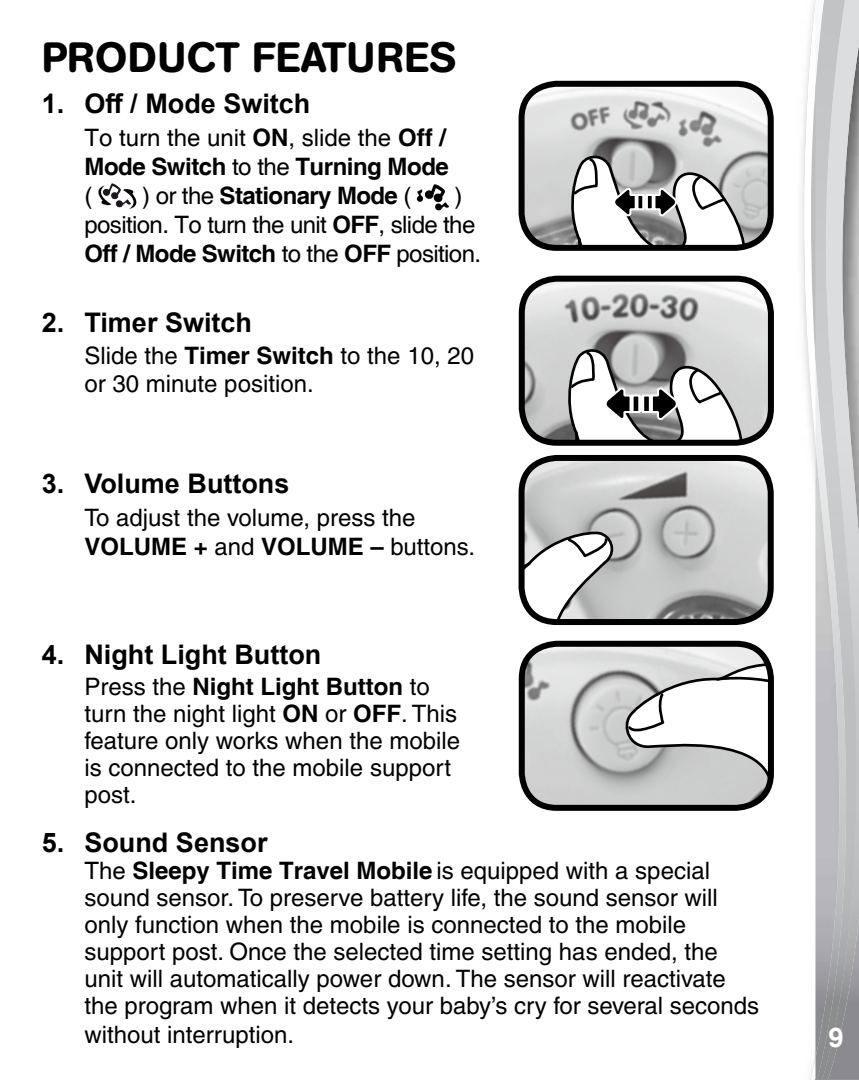
<style>
.page{position:relative;width:859px;height:1080px;background:#fff}
.page>*{position:absolute;margin:0;border:0;box-sizing:border-box;transform-origin:0 0}
.t1{font:500 42px "AG Book Rounded";letter-spacing:.02em;color:#000}
.t2{font:700 27px "Arial";color:#000}
.t3{font:700 27px "Helvetica";color:#fff}
.t4{font:500 24px/27.3px "Helvetica";color:#000}
.t5{font:24px/28.8px "Helvetica";letter-spacing:-.025em;color:#000;text-align:justify}
.t6{font:700 24px "Helvetica";letter-spacing:-.025em;color:#000}
.s1{font-weight:700}
.s2{font-weight:400}
</style>
<div class="page">
<svg style="left:803px;top:0;width:12px;height:1080px"></svg>
<img style="left:849px;top:0;width:10px;height:1079px">
<img style="left:815px;top:0;width:34px;height:1079px">
<hr style="left:815px;top:1079px;width:44px;height:1px;background:#949495">
<svg style="left:98px;top:183px;width:39px;height:26px"></svg>
<svg style="left:416px;top:184px;width:33px;height:27px"></svg>
<img style="left:522px;top:279px;width:245px;height:160px">
<div style="left:519px;top:276px;width:255px;height:170px;border:6px solid #000;border-radius:35px"></div>
<svg style="left:559px;top:344px;width:212px;height:99px"></svg>
<img style="left:522px;top:462px;width:245px;height:156px">
<svg style="left:522px;top:532px;width:124px;height:90px"></svg>
<div style="left:519px;top:455px;width:255px;height:170px;border:6px solid #000;border-radius:35px"></div>
<img style="left:522px;top:647px;width:96px;height:157px">
<svg style="left:618px;top:644px;width:149px;height:160px"></svg>
<div style="left:519px;top:641px;width:255px;height:170px;border:6px solid #000;border-radius:35px"></div>
<img style="left:522px;top:84px;width:245px;height:164px">
<div style="left:519px;top:81px;width:255px;height:170px;border:6px solid #000;border-radius:35px"></div>
<svg style="left:562px;top:150px;width:209px;height:98px"></svg>
<h1 class="t1" style="left:42px;top:33px;width:416px">PRODUCT FEATURES</h1>
<p class="t2" style="left:42px;top:85px;width:270px">1. Off / Mode Switch</p>
<p class="t5" style="left:84px;top:124px;width:366px">To turn the unit <span class="s1">ON</span>, slide the <span class="s1">Off / Mode Switch</span> to the <span class="s1">Turning Mode </span>(</p>
<p class="t6" style="left:142px;top:181px;width:271px"><span class="s2">) or the</span> Stationary Mode <span class="s2">(</span></p>
<p class="t5" style="left:84px;top:182px;width:398px;text-align:left;text-indent:370px">) position. To turn the unit <span class="s1">OFF</span>, slide the<br><span class="s1">Off / Mode Switch</span> to the <span class="s1">OFF</span> position.</p>
<p class="t2" style="left:42px;top:304px;width:212px">2. Timer Switch</p>
<p class="t4" style="left:84px;top:341px;width:391px;line-height:28.8px">Slide the <span class="s1">Timer Switch</span> to the 10, 20 or 30 minute position.</p>
<p class="t2" style="left:42px;top:464px;width:249px">3. Volume Buttons</p>
<p class="t4" style="left:84px;top:503px;width:392px;line-height:28.8px">To adjust the volume, press the<br><span class="s1">VOLUME +</span> and <span class="s1">VOLUME –</span> buttons.</p>
<p class="t2" style="left:42px;top:635px;width:281px">4. Night Light Button</p>
<p class="t4" style="left:84px;top:673px;width:377px">Press the <span class="s1">Night Light Button</span> to turn the night light <span class="s1">ON</span> or <span class="s1">OFF</span>. This feature only works when the mobile is connected to the mobile support post.</p>
<p class="t2" style="left:42px;top:824px;width:227px">5. Sound Sensor</p>
<p class="t4" style="left:84px;top:857px;width:676px"><span class="s2">The</span> <span class="s1">Sleepy Time Travel Mobile</span> is equipped with a special sound sensor. To preserve battery life, the sound sensor will only function when the mobile is connected to the mobile support post. Once the selected time setting has ended, the unit will automatically power down. The sensor will reactivate the program when it detects your baby’s cry for several seconds without interruption.</p>
<p class="t3" style="left:828px;top:1021px;width:17px">9</p>
</div>
